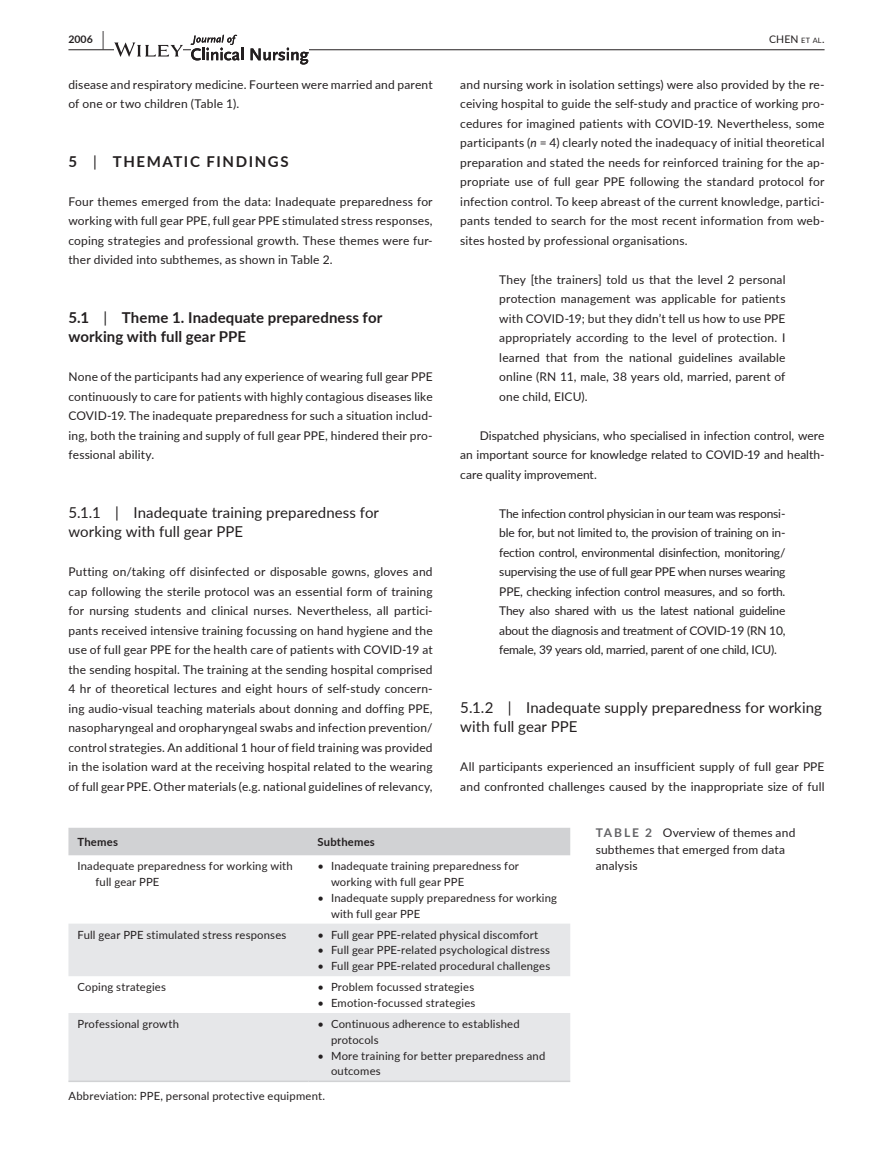
<style>
.page{position:relative;width:893px;height:1174px;background:#fff}
.page>*{position:absolute;margin:0;border:0;box-sizing:border-box;transform-origin:0 0}
.t1{font:15px/19.5px "Lato";letter-spacing:.005em;color:#231f20}
.t2{font:700 15px/19.5px "Lato";letter-spacing:.01em;color:#231f20}
.t3{font:700 15px "Lato";letter-spacing:.11em;color:#231f20}
.t4{font:12px/19.5px "Lato";letter-spacing:.015em;color:#231f20;text-align:justify}
.t5{font:11.25px/15.8px "Lato";letter-spacing:.015em;color:#231f20}
.t6{font:700 11.25px "Lato";letter-spacing:.02em;color:#231f20}
.t7{font:10.5px "Lato";color:#231f20}
.t8{font:700 10.5px "Lato";color:#231f20}
.s1{font-size:19.5px}
.s2{font-size:7.35px}
.s3{font-style:italic}
.s4{font-weight:400}
.s5{font-weight:700;color:#636366}
</style>
<div class="page">
<hr style="left:68px;top:49px;width:756px;height:1px;background:#231f20">
<svg style="left:114px;top:42px;width:69px;height:15px"></svg>
<div style="left:191px;top:35px;width:118px;height:30px;background:#fff"></div>
<svg style="left:191px;top:35px;width:52px;height:25px"></svg>
<svg style="left:251px;top:48px;width:58px;height:17px"></svg>
<div style="left:68px;top:827px;width:502px;height:28px;background:#d1d2d4"></div>
<svg style="left:68px;top:924px;width:502px;height:156px;fill:#e6e7e9"></svg>
<hr style="left:68px;top:1080px;width:240px;height:2px;background:#d1d2d4">
<hr style="left:308px;top:1080px;width:262px;height:2px;background:#d1d2d4">
<p class="t8" style="left:68px;top:31px;width:37px">2006 <span class="s1">|</span></p>
<p class="t7" style="left:769px;top:31px;width:57px">CHEN <span class="s2">et al</span>.</p>
<p class="t4" style="left:68px;top:74px;width:366px">disease and respiratory medicine. Fourteen were married and parent of one or two children (Table 1).</p>
<p class="t4" style="left:460px;top:74px;width:366px">and nursing work in isolation settings) were also provided by the re&shy;ceiving hospital to guide the self-study and practice of working pro&shy;cedures for imagined patients with COVID-19. Nevertheless, some participants (<span class="s3">n</span> = 4) clearly noted the inadequacy of initial theoretical preparation and stated the needs for reinforced training for the ap&shy;propriate use of full gear PPE following the standard protocol for infection control. To keep abreast of the current knowledge, partici&shy;pants tended to search for the most recent information from web&shy;sites hosted by professional organisations.</p>
<p class="t4" style="left:499px;top:269px;width:288px">They [the trainers] told us that the level 2 personal protection management was applicable for patients with COVID-19; but they didn’t tell us how to use PPE appropriately according to the level of protection. I learned that from the national guidelines available online (RN 11, male, 38 years old, married, parent of one child, EICU).</p>
<p class="t4" style="left:460px;top:425px;width:366px;text-indent:20px">Dispatched physicians, who specialised in infection control, were an important source for knowledge related to COVID-19 and health&shy;care quality improvement.</p>
<p class="t4" style="left:499px;top:503px;width:288px">The infection control physician in our team was responsi&shy;ble for, but not limited to, the provision of training on in&shy;fection control, environmental disinfection, monitoring/ supervising the use of full gear PPE when nurses wearing PPE, checking infection control measures, and so forth.<br>They also shared with us the latest national guideline about the diagnosis and treatment of COVID-19 (RN 10, female, 39 years old, married, parent of one child, ICU).</p>
<p class="t3" style="left:68px;top:150px;width:222px">5 <span class="s4">|</span> THEMATIC FINDINGS</p>
<p class="t4" style="left:68px;top:191px;width:366px">Four themes emerged from the data: Inadequate preparedness for working with full gear PPE, full gear PPE stimulated stress responses, coping strategies and professional growth. These themes were fur&shy;ther divided into subthemes, as shown in Table 2.</p>
<p class="t2" style="left:68px;top:307px;width:315px">5.1 <span class="s4">|</span> Theme 1. Inadequate preparedness for working with full gear PPE</p>
<p class="t4" style="left:68px;top:366px;width:366px">None of the participants had any experience of wearing full gear PPE continuously to care for patients with highly contagious diseases like COVID-19. The inadequate preparedness for such a situation includ&shy;ing, both the training and supply of full gear PPE, hindered their pro&shy;fessional ability.</p>
<p class="t1" style="left:68px;top:502px;width:312px">5.1.1 | Inadequate training preparedness for working with full gear PPE</p>
<p class="t4" style="left:68px;top:561px;width:366px">Putting on/taking off disinfected or disposable gowns, gloves and cap following the sterile protocol was an essential form of training for nursing students and clinical nurses. Nevertheless, all partici&shy;pants received intensive training focussing on hand hygiene and the use of full gear PPE for the health care of patients with COVID-19 at the sending hospital. The training at the sending hospital comprised 4 hr of theoretical lectures and eight hours of self-study concern&shy;ing audio-visual teaching materials about donning and doffing PPE, nasopharyngeal and oropharyngeal swabs and infection prevention/ control strategies. An additional 1 hour of field training was provided in the isolation ward at the receiving hospital related to the wearing of full gear PPE. Other materials (e.g. national guidelines of relevancy,</p>
<p class="t1" style="left:460px;top:697px;width:363px">5.1.2 | Inadequate supply preparedness for working with full gear PPE</p>
<p class="t4" style="left:460px;top:756px;width:366px">All participants experienced an insufficient supply of full gear PPE and confronted challenges caused by the inappropriate size of full</p>
<p class="t6" style="left:77px;top:833px;width:42px">Themes</p>
<p class="t6" style="left:317px;top:833px;width:59px">Subthemes</p>
<p class="t5" style="left:95px;top:858px;width:199px;text-indent:-18px">Inadequate preparedness for working with full gear PPE</p>
<p class="t5" style="left:331px;top:858px;width:189px;text-indent:-14px">• Inadequate training preparedness for working with full gear PPE</p>
<p class="t5" style="left:331px;top:889px;width:228px;text-indent:-14px">• Inadequate supply preparedness for working with full gear PPE</p>
<p class="t5" style="left:77px;top:926px;width:210px">Full gear PPE stimulated stress responses</p>
<p class="t5" style="left:317px;top:926px;width:222px">• Full gear PPE-related physical discomfort</p>
<p class="t5" style="left:317px;top:942px;width:234px">• Full gear PPE-related psychological distress</p>
<p class="t5" style="left:317px;top:957px;width:234px">• Full gear PPE-related procedural challenges</p>
<p class="t5" style="left:77px;top:978px;width:90px">Coping strategies</p>
<p class="t5" style="left:317px;top:978px;width:158px">• Problem focussed strategies</p>
<p class="t5" style="left:317px;top:994px;width:159px">• Emotion-focussed strategies</p>
<p class="t5" style="left:77px;top:1015px;width:103px">Professional growth</p>
<p class="t5" style="left:331px;top:1015px;width:190px;text-indent:-14px">• Continuous adherence to established protocols</p>
<p class="t5" style="left:331px;top:1047px;width:216px;text-indent:-14px">• More training for better preparedness and outcomes</p>
<p class="t5" style="left:68px;top:1087px;width:258px">Abbreviation: PPE, personal protective equipment.</p>
<p class="t4" style="left:596px;top:824px;width:201px;line-height:16.5px;text-align:left"><span class="s5">TABLE 2</span> Overview of themes and subthemes that emerged from data analysis</p>
</div>
